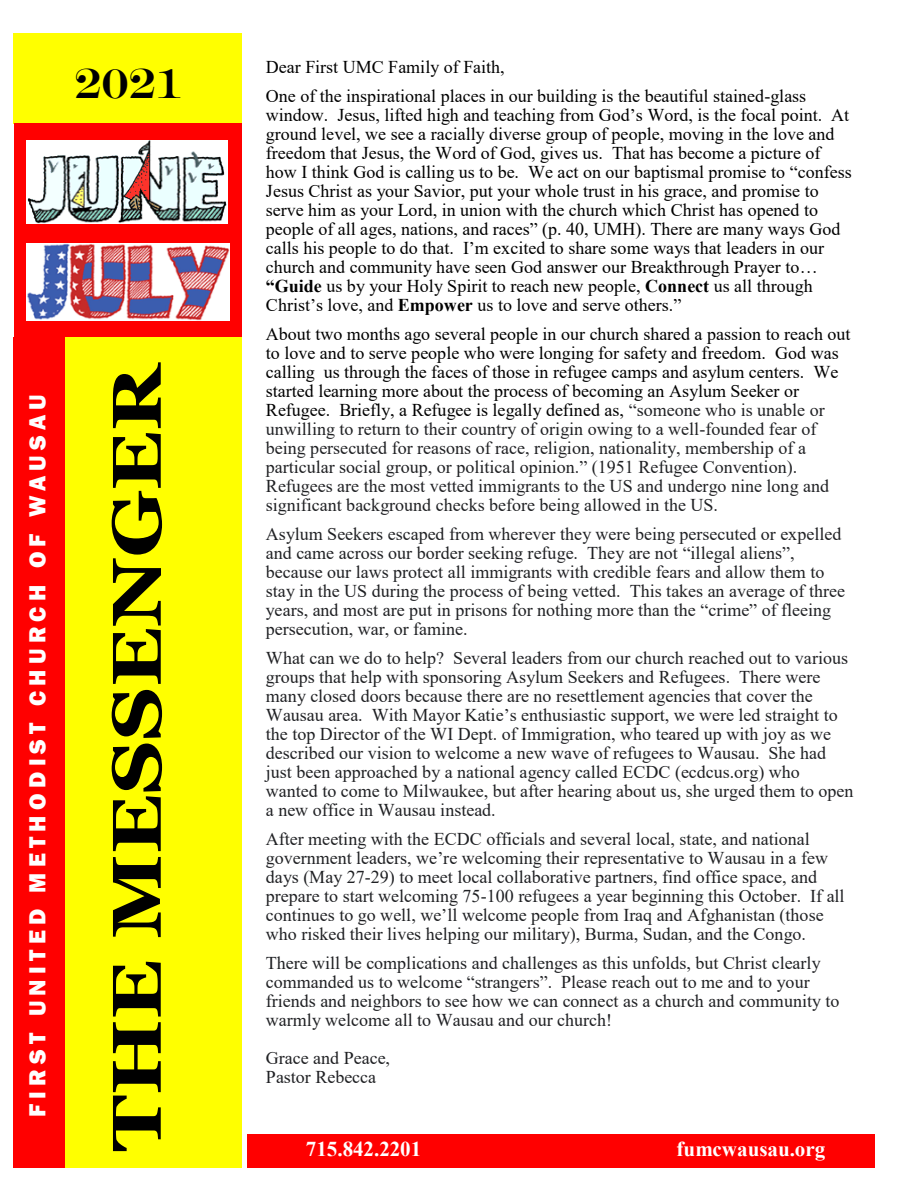
<style>
.page{position:relative;width:918px;height:1188px;background:#fff}
.page>*{position:absolute;margin:0;border:0;box-sizing:border-box;transform-origin:0 0}
.t1{font:42px "Engravers";color:#000}
.t2{font:800 24px "Franklin Gothic";letter-spacing:.22em;color:#fff}
.t3{font:700 21.15px "Times New Roman";color:#fff}
.t4{font:18px/19px "Times New Roman";color:#202124}
.t5{font:18px/19px "Times New Roman";color:#000}
.s1{font-weight:700}
.s2{color:#000}
</style>
<div class="page">
<div style="left:65px;top:337px;width:177px;height:831px;background:#ff0"></div>
<div style="left:14px;top:337px;width:51px;height:831px;background:#f00"></div>
<div style="left:14px;top:33px;width:228px;height:91px;background:#ff0"></div>
<div style="left:15px;top:124px;width:227px;height:213px;background:#f00"></div>
<div style="left:248px;top:1134px;width:627px;height:34px;background:#f00"></div>
<svg style="left:112px;top:362px;width:50px;height:789px"></svg>
<img style="left:27px;top:141px;width:200px;height:82px">
<img style="left:27px;top:244px;width:203px;height:77px">
<h1 class="t1" style="left:74px;top:58px;width:110px">2021</h1>
<h2 class="t2" style="left:24px;top:1117px;width:724px;rotate:-90deg">FIRST UNITED METHODIST CHURCH OF WAUSAU</h2>
<p class="t5" style="left:266px;top:53px;width:542px;line-height:28px">Dear First UMC Family of Faith,<br>One of the inspirational places in our building is the beautiful stained-glass</p>
<p class="t5" style="left:266px;top:105px;width:587px">window. Jesus, lifted high and teaching from God’s Word, is the focal point. At ground level, we see a racially diverse group of people, moving in the love and freedom that Jesus, the Word of God, gives us. That has become a picture of how I think God is calling us to be. We act on our baptismal promise to “confess Jesus Christ as your Savior, put your whole trust in his grace, and promise to serve him as your Lord, in union with the church which Christ has opened to people of all ages, nations, and races” (p. 40, UMH). There are many ways God calls his people to do that. I’m excited to share some ways that leaders in our church and community have seen God answer our Breakthrough Prayer to… <span class="s1">“Guide</span> us by your Holy Spirit to reach new people, <span class="s1">Connect</span> us all through Christ’s love, and <span class="s1">Empower</span> us to love and serve others.”</p>
<p class="t4" style="left:266px;top:324px;width:586px"><span class="s2">About two months ago several people in our church shared a passion to reach out to love and to serve people who were longing for safety and freedom. God was calling us through the faces of those in refugee camps and asylum centers. We started learning more about the process of becoming an Asylum Seeker or Refugee. Briefly, a Refugee is legally defined as,</span> “someone who is unable or unwilling to return to their country of origin owing to a well-founded fear of being persecuted for reasons of race, religion, nationality, membership of a particular social group, or political opinion.” (1951 Refugee Convention).<br>Refugees are the most vetted immigrants to the US and undergo nine long and significant background checks before being allowed in the US.</p>
<p class="t4" style="left:266px;top:524px;width:581px">Asylum Seekers escaped from wherever they were being persecuted or expelled and came across our border seeking refuge. They are not “illegal aliens”, because our laws protect all immigrants with credible fears and allow them to stay in the US during the process of being vetted. This takes an average of three years, and most are put in prisons for nothing more than the “crime” of fleeing persecution, war, or famine.</p>
<p class="t4" style="left:266px;top:648px;width:589px">What can we do to help? Several leaders from our church reached out to various groups that help with sponsoring Asylum Seekers and Refugees. There were many closed doors because there are no resettlement agencies that cover the Wausau area. With Mayor Katie’s enthusiastic support, we were led straight to the top Director of the WI Dept. of Immigration, who teared up with joy as we described our vision to welcome a new wave of refugees to Wausau. She had just been approached by a national agency called ECDC (ecdcus.org) who wanted to come to Milwaukee, but after hearing about us, she urged them to open a new office in Wausau instead.</p>
<p class="t4" style="left:266px;top:829px;width:580px">After meeting with the ECDC officials and several local, state, and national government leaders, we’re welcoming their representative to Wausau in a few days (May 27-29) to meet local collaborative partners, find office space, and prepare to start welcoming 75-100 refugees a year beginning this October. If all continues to go well, we’ll welcome people from Iraq and Afghanistan (those who risked their lives helping our military), Burma, Sudan, and the Congo.</p>
<p class="t4" style="left:266px;top:953px;width:575px">There will be complications and challenges as this unfolds, but Christ clearly commanded us to welcome “strangers”. Please reach out to me and to your friends and neighbors to see how we can connect as a church and community to warmly welcome all to Wausau and our church!</p>
<p class="t4" style="left:266px;top:1049px;width:126px">Grace and Peace,<br>Pastor Rebecca</p>
<p class="t3" style="left:306px;top:1137px;width:117px">715.842.2201</p>
<p class="t3" style="left:677px;top:1137px;width:150px">fumcwausau.org</p>
</div>
